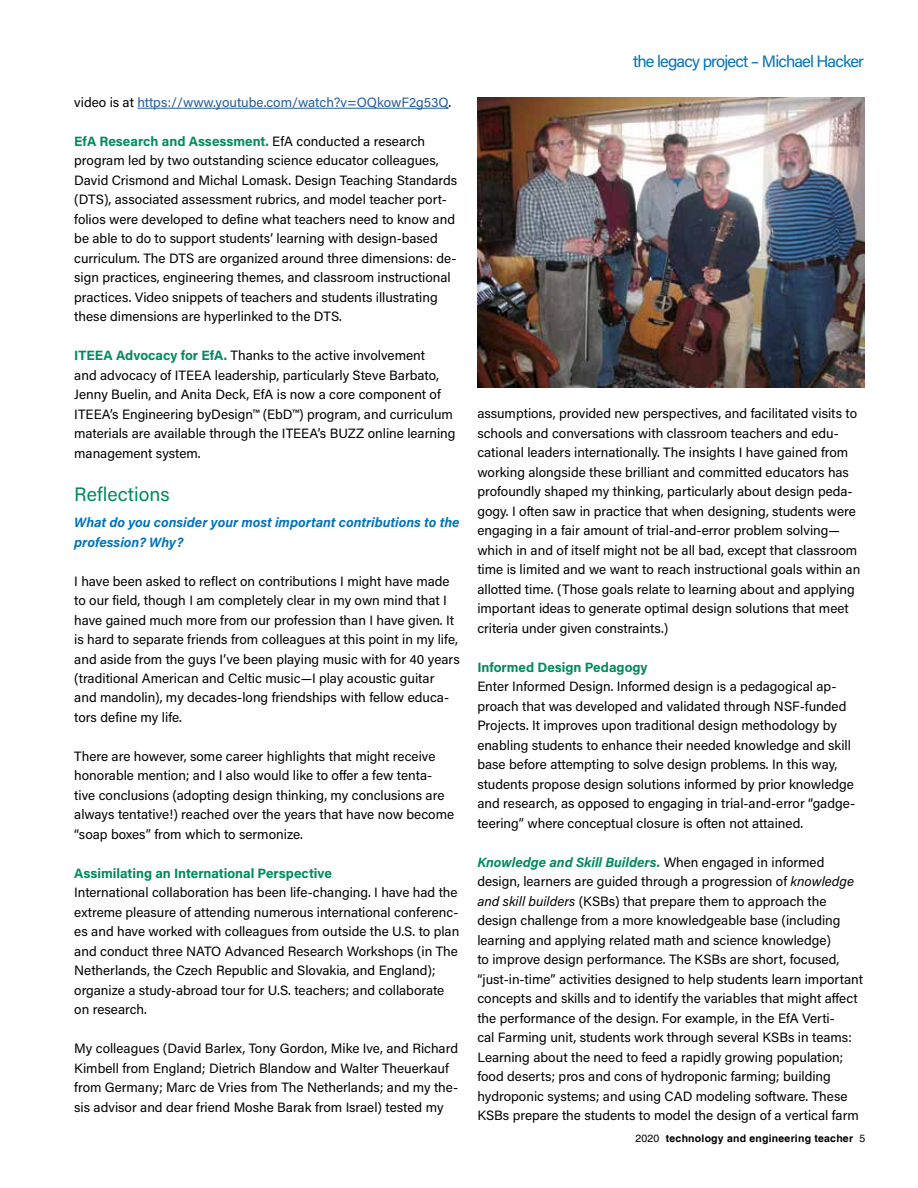
<style>
.page{position:relative;width:918px;height:1188px;background:#fff}
.page>*{position:absolute;margin:0;border:0;box-sizing:border-box;transform-origin:0 0}
.t1{font:19.5px "Acumin Pro";color:#008a5e}
.t2{font:16.5px "Acumin Pro";letter-spacing:-.05em;color:#0073bb}
.t3{font:13.5px/19.5px "Acumin Pro";color:#000}
.t4{font:italic 700 13.5px/19.5px "Acumin Pro";color:#0073bb}
.t5{font:700 13.5px "Acumin Pro";color:#008a5e}
.t6{font:13.5px "Acumin Pro";color:#215e9e}
.t7{font:700 10.5px "Helvetica";letter-spacing:.02em;color:#000}
.s1{color:#000}
.s2{font-weight:700;color:#008a5e}
.s3{font-weight:700;font-style:italic;color:#008a5e}
.s4{font-style:italic}
.s5{font-weight:400}
</style>
<div class="page">
<hr style="left:137px;top:108px;width:312px;height:1px;background:#215e9e">
<img style="left:477px;top:98px;width:387px;height:290px">
<p class="t6" style="left:74px;top:93px;width:379px"><span class="s1">video is at</span> https://www.youtube.com/watch?v=OQkowF2g53Q<span class="s1">.</span></p>
<p class="t3" style="left:74px;top:131px;width:385px"><span class="s2">EfA Research and Assessment.</span> EfA conducted a research program led by two outstanding science educator colleagues, David Crismond and Michal Lomask. Design Teaching Standards (DTS), associated assessment rubrics, and model teacher port&shy;folios were developed to define what teachers need to know and be able to do to support students’ learning with design-based curriculum. The DTS are organized around three dimensions: de&shy;sign practices, engineering themes, and classroom instructional practices. Video snippets of teachers and students illustrating these dimensions are hyperlinked to the DTS.</p>
<p class="t3" style="left:74px;top:345px;width:383px"><span class="s2">ITEEA Advocacy for EfA.</span> Thanks to the active involvement<br>and advocacy of ITEEA leadership, particularly Steve Barbato, Jenny Buelin, and Anita Deck, EfA is now a core component of ITEEA’s Engineering byDesign™ (EbD™) program, and curriculum materials are available through the ITEEA’s BUZZ online learning management system.</p>
<h1 class="t1" style="left:74px;top:480px;width:97px">Reflections</h1>
<p class="t4" style="left:74px;top:512px;width:387px">What do you consider your most important contributions to the profession? Why?</p>
<p class="t3" style="left:74px;top:571px;width:387px">I have been asked to reflect on contributions I might have made to our field, though I am completely clear in my own mind that I have gained much more from our profession than I have given. It is hard to separate friends from colleagues at this point in my life, and aside from the guys I’ve been playing music with for 40 years (traditional American and Celtic music—I play acoustic guitar and mandolin), my decades-long friendships with fellow educa&shy;tors define my life.</p>
<p class="t3" style="left:74px;top:746px;width:381px">There are however, some career highlights that might receive honorable mention; and I also would like to offer a few tenta&shy;tive conclusions (adopting design thinking, my conclusions are always tentative!) reached over the years that have now become “soap boxes” from which to sermonize.</p>
<p class="t5" style="left:74px;top:864px;width:259px">Assimilating an International Perspective</p>
<p class="t3" style="left:74px;top:882px;width:387px">International collaboration has been life-changing. I have had the extreme pleasure of attending numerous international conferenc&shy;es and have worked with colleagues from outside the U.S. to plan and conduct three NATO Advanced Research Workshops (in The Netherlands, the Czech Republic and Slovakia, and England); organize a study-abroad tour for U.S. teachers; and collaborate on research.</p>
<p class="t3" style="left:74px;top:1038px;width:386px">My colleagues (David Barlex, Tony Gordon, Mike Ive, and Richard Kimbell from England; Dietrich Blandow and Walter Theuerkauf from Germany; Marc de Vries from The Netherlands; and my the&shy;sis advisor and dear friend Moshe Barak from Israel) tested my</p>
<p class="t2" style="left:633px;top:49px;width:232px">the legacy project – Michael Hacker</p>
<p class="t3" style="left:477px;top:403px;width:385px">assumptions, provided new perspectives, and facilitated visits to schools and conversations with classroom teachers and edu&shy;cational leaders internationally. The insights I have gained from working alongside these brilliant and committed educators has profoundly shaped my thinking, particularly about design peda&shy;gogy. I often saw in practice that when designing, students were engaging in a fair amount of trial-and-error problem solving— which in and of itself might not be all bad, except that classroom time is limited and we want to reach instructional goals within an allotted time. (Those goals relate to learning about and applying important ideas to generate optimal design solutions that meet criteria under given constraints.)</p>
<p class="t5" style="left:477px;top:657px;width:172px">Informed Design Pedagogy</p>
<p class="t3" style="left:477px;top:676px;width:379px">Enter Informed Design. Informed design is a pedagogical ap&shy;proach that was developed and validated through NSF-funded Projects. It improves upon traditional design methodology by enabling students to enhance their needed knowledge and skill base before attempting to solve design problems. In this way, students propose design solutions informed by prior knowledge and research, as opposed to engaging in trial-and-error “gadge&shy;teering” where conceptual closure is often not attained.</p>
<p class="t3" style="left:477px;top:852px;width:387px"><span class="s3">Knowledge and Skill Builders.</span> When engaged in informed design, learners are guided through a progression of <span class="s4">knowledge and skill builders</span> (KSBs) that prepare them to approach the design challenge from a more knowledgeable base (including learning and applying related math and science knowledge)<br>to improve design performance. The KSBs are short, focused, “just-in-time” activities designed to help students learn important concepts and skills and to identify the variables that might affect the performance of the design. For example, in the EfA Verti-<br>cal Farming unit, students work through several KSBs in teams:<br>Learning about the need to feed a rapidly growing population; food deserts; pros and cons of hydroponic farming; building hydroponic systems; and using CAD modeling software. These KSBs prepare the students to model the design of a vertical farm</p>
<p class="t7" style="left:635px;top:1132px;width:231px"><span class="s5">2020</span> technology and engineering teacher <span class="s5">5</span></p>
</div>
